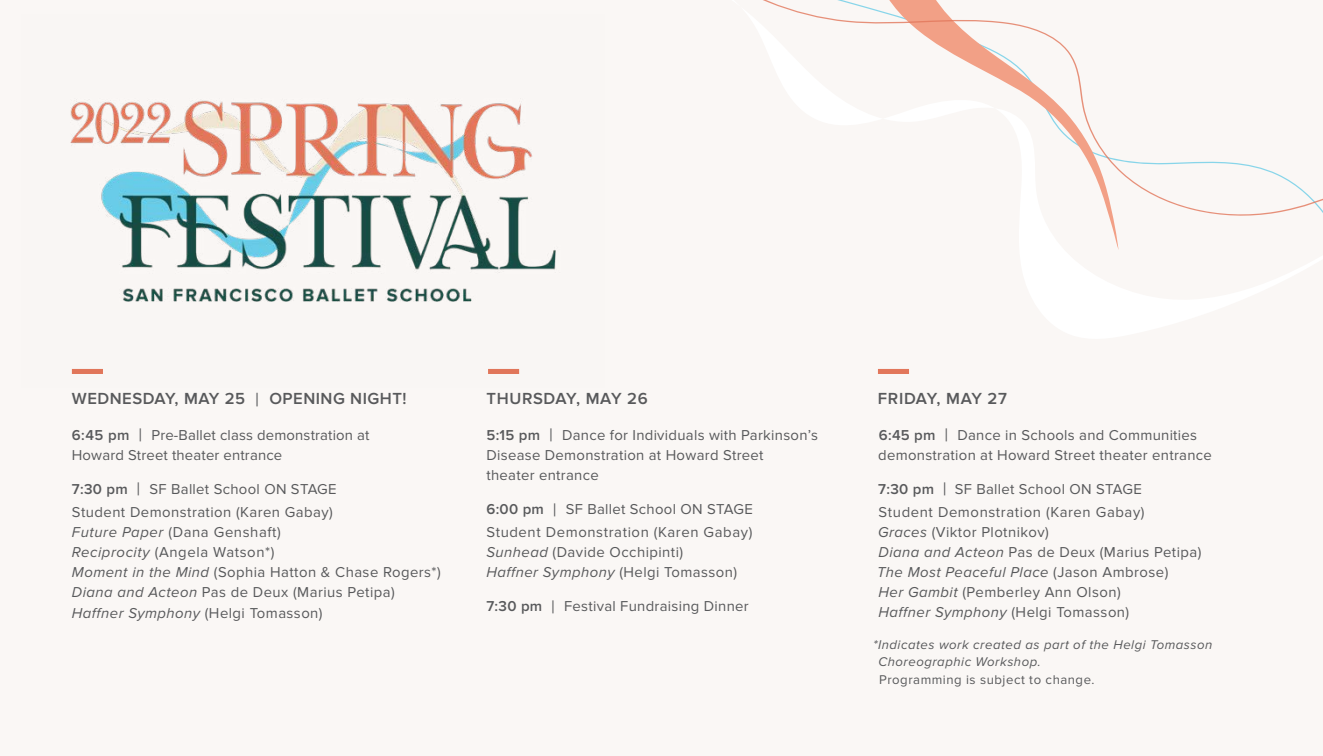
<style>
.page{position:relative;width:1323px;height:756px;background:#faf7f5}
.page>*{position:absolute;margin:0;border:0;box-sizing:border-box;transform-origin:0 0}
.t1{font:600 16.62px "Proxima Nova";letter-spacing:.03em;color:#58595b}
.t2{font:14.88px/20.1px "Proxima Nova";letter-spacing:.02em;color:#58595b}
.t3{font:14.88px/22.8px "Proxima Nova";letter-spacing:.04em;color:#58595b}
.t4{font:italic 13.12px/17.5px "Proxima Nova";letter-spacing:.04em;color:#58595b}
.t5{font:13.12px "Proxima Nova";letter-spacing:.04em;color:#58595b}
.s1{font-weight:400;font-size:19.25px}
.s2{font-weight:600}
.s3{font-size:18.38px}
.s4{font-style:italic}
</style>
<div class="page">
<div style="left:878px;top:369px;width:31px;height:5px;background:#e2775b"></div>
<svg style="left:763px;top:0;width:560px;height:250px"></svg>
<img style="left:70px;top:100px;width:486px;height:274px">
<p class="t1" style="left:72px;top:389px;width:336px">WEDNESDAY, MAY 25 <span class="s1">|</span> OPENING NIGHT!</p>
<p class="t1" style="left:486px;top:389px;width:163px">THURSDAY, MAY 26</p>
<p class="t1" style="left:878px;top:389px;width:131px">FRIDAY, MAY 27</p>
<p class="t2" style="left:72px;top:425px;width:299px"><span class="s2">6:45 pm</span> <span class="s3">|</span> Pre-Ballet class demonstration at<br>Howard Street theater entrance</p>
<p class="t2" style="left:72px;top:478px;width:266px;line-height:22.8px"><span class="s2">7:30 pm</span> <span class="s3">|</span> SF Ballet School ON STAGE<br>Student Demonstration (Karen Gabay)</p>
<p class="t2" style="left:72px;top:522px;width:370px"><span class="s4">Future Paper</span> (Dana Genshaft)<br><span class="s4">Reciprocity</span> (Angela Watson*)<br><span class="s4">Moment in the Mind</span> (Sophia Hatton &amp; Chase Rogers*)<br><span class="s4">Diana and Acteon</span> Pas de Deux (Marius Petipa)<br><span class="s4">Haffner Symphony</span> (Helgi Tomasson)</p>
<p class="t2" style="left:878px;top:425px;width:335px"><span class="s2">6:45 pm</span> <span class="s3">|</span> Dance in Schools and Communities demonstration at Howard Street theater entrance</p>
<p class="t3" style="left:878px;top:478px;width:268px"><span class="s2">7:30 pm</span> <span class="s3">|</span> SF Ballet School ON STAGE<br>Student Demonstration (Karen Gabay)</p>
<p class="t2" style="left:877px;top:522px;width:326px"><span class="s4">Graces</span> (Viktor Plotnikov)<br><span class="s4">Diana and Acteon</span> Pas de Deux (Marius Petipa)<br><span class="s4">The Most Peaceful Place</span> (Jason Ambrose)<br><span class="s4">Her Gambit</span> (Pemberley Ann Olson)<br><span class="s4">Haffner Symphony</span> (Helgi Tomasson)</p>
<p class="t4" style="left:878px;top:636px;width:336px;text-indent:-5px">*Indicates work created as part of the Helgi Tomasson<br>Choreographic Workshop.</p>
<p class="t5" style="left:879px;top:672px;width:217px">Programming is subject to change.</p>
<p class="t2" style="left:486px;top:425px;width:333px"><span class="s2">5:15 pm</span> <span class="s3">|</span> Dance for Individuals with Parkinson’s<br>Disease Demonstration at Howard Street<br>theater entrance</p>
<p class="t3" style="left:486px;top:498px;width:268px"><span class="s2">6:00 pm</span> <span class="s3">|</span> SF Ballet School ON STAGE<br>Student Demonstration (Karen Gabay)</p>
<p class="t2" style="left:486px;top:542px;width:252px"><span class="s4">Sunhead</span> (Davide Occhipinti)<br><span class="s4">Haffner Symphony</span> (Helgi Tomasson)</p>
<p class="t2" style="left:486px;top:597px;width:264px"><span class="s2">7:30 pm</span> <span class="s3">|</span> Festival Fundraising Dinner</p>
</div>
